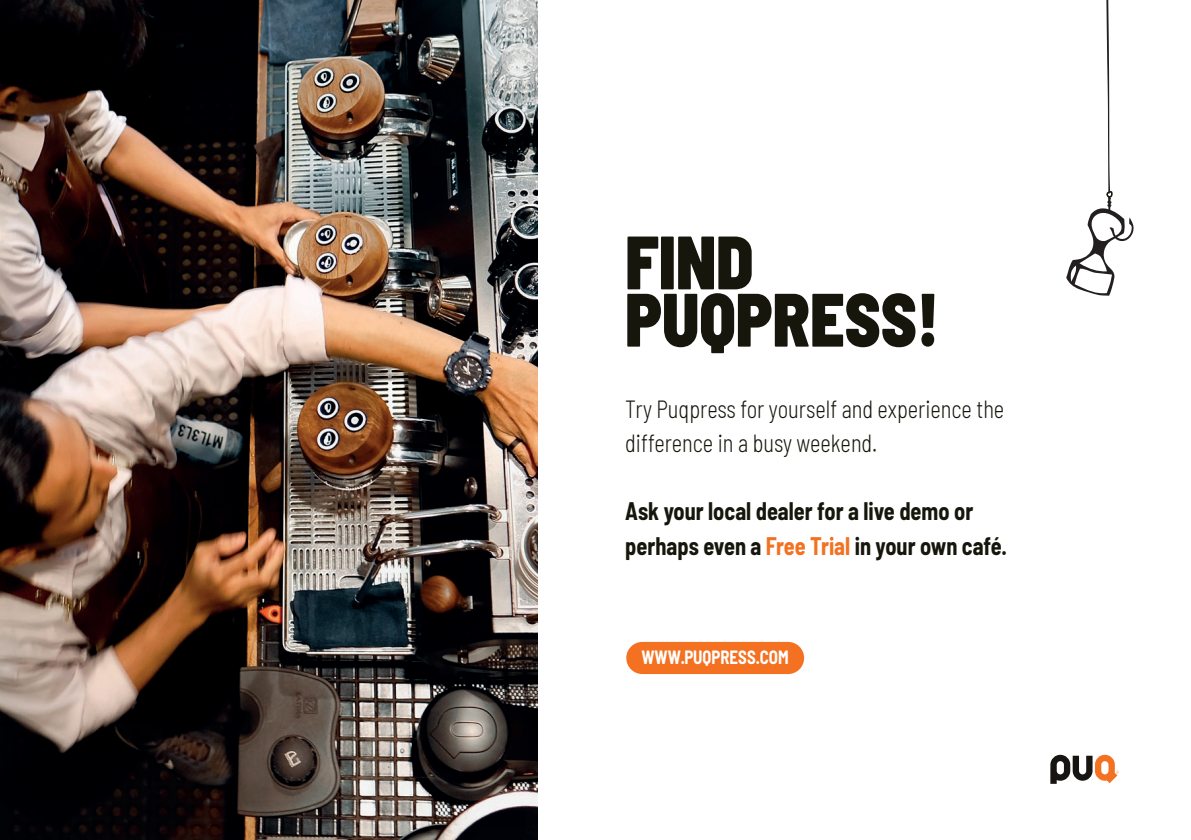
<style>
.page{position:relative;width:1191px;height:840px;background:#fff}
.page>*{position:absolute;margin:0;border:0;box-sizing:border-box;transform-origin:0 0}
.t1{font:900 semi-condensed 75.4px/57.2px "Barlow";color:#16160c;scale:.9 1}
.t2{font:700 semi-condensed 24.8px/34px "Barlow";color:#16160c;scale:.9 1}
.t3{font:300 semi-condensed 24.8px/34px "Barlow";color:#16160c;scale:.9 1}
.t4{font:700 semi-condensed 18.8px "Barlow";color:#fff;scale:.9 1}
.s1{color:#f37121}
</style>
<div class="page">
<svg style="left:1050px;top:754px;width:69px;height:29px"></svg>
<svg style="left:1066px;top:0;width:68px;height:295px"></svg>
<div style="left:626px;top:641px;width:178px;height:32px;background:#f37121;border-radius:16px"></div>
<img style="left:0;top:0;width:537px;height:839px">
<p class="t1" style="left:625px;top:229px;width:350px">FIND<br>PUQPRESS!</p>
<p class="t3" style="left:625px;top:390px;width:423px">Try Puqpress for yourself and experience the difference in a busy weekend.</p>
<p class="t2" style="left:625px;top:492px;width:426px">Ask your local dealer for a live demo or perhaps even a <span class="s1">Free Trial</span> in your own café.</p>
<p class="t4" style="left:641px;top:643px;width:165px">WWW.PUQPRESS.COM</p>
</div>
